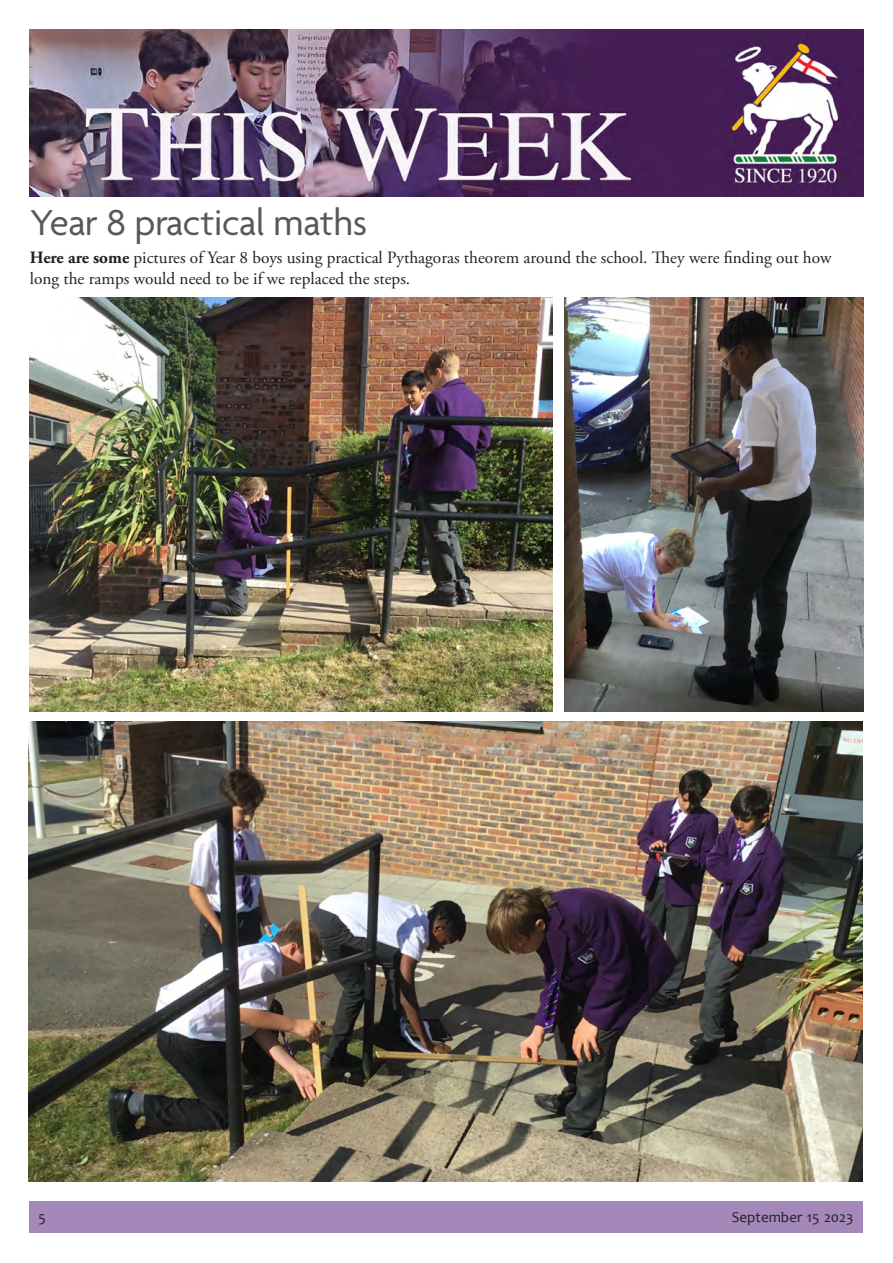
<style>
.page{position:relative;width:893px;height:1263px;background:#fff}
.page>*{position:absolute;margin:0;border:0;box-sizing:border-box;transform-origin:0 0}
.t1{font:39px "Agenda";letter-spacing:-.005em;color:#57585a}
.t2{font:17.25px/20.7px "Adobe Garamond Pro";color:#231f20}
.t3{font:15px "Candara";color:#231f20}
.s1{font-weight:700}
</style>
<div class="page">
<div style="left:29px;top:1201px;width:834px;height:32px;background:#a488ba"></div>
<img style="left:30px;top:30px;width:833px;height:166px">
<img style="left:29px;top:721px;width:834px;height:461px">
<img style="left:564px;top:298px;width:299px;height:414px">
<img style="left:30px;top:298px;width:523px;height:414px">
<p class="t1" style="left:30px;top:201px;width:339px">Year 8 practical maths</p>
<p class="t2" style="left:30px;top:248px;width:803px"><span class="s1">Here are some</span> pictures of Year 8 boys using practical Pythagoras theorem around the school. They were finding out how long the ramps would need to be if we replaced the steps.</p>
<p class="t3" style="left:38px;top:1207px;width:9px">5</p>
<p class="t3" style="left:732px;top:1207px;width:123px">September 15 2023</p>
</div>
